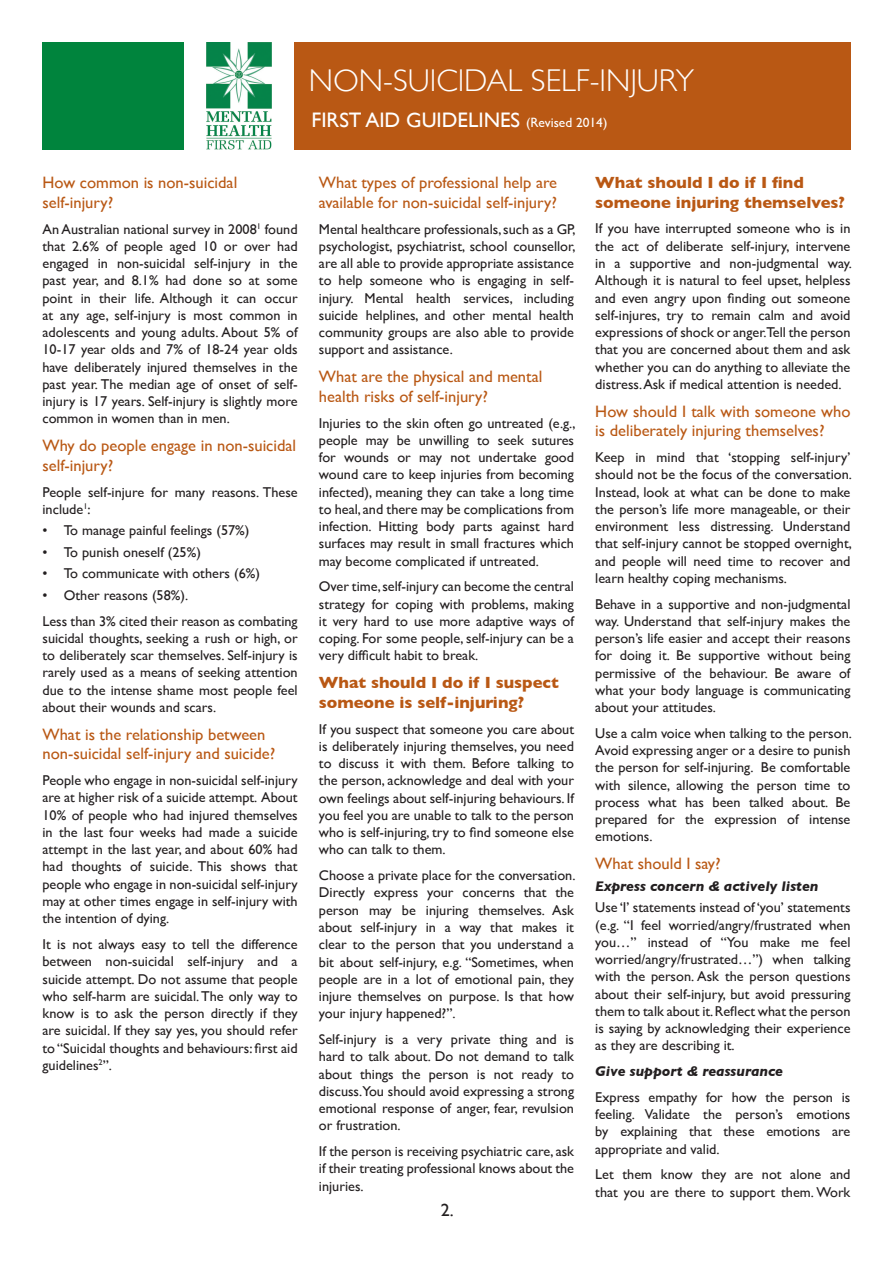
<style>
.page{position:relative;width:893px;height:1263px;background:#fff}
.page>*{position:absolute;margin:0;border:0;box-sizing:border-box;transform-origin:0 0}
.t1{font:300 31.5px "Gill Sans";color:#fff}
.t2{font:21px "Gill Sans";color:#fff}
.t3{font:18px "Gill Sans";color:#231f20}
.t4{font:16.5px/19.5px "Gill Sans";color:#b95814}
.t5{font:700 16.5px/19.5px "Gill Sans";color:#b95814}
.t6{font:14.25px/17.2px "Gill Sans";color:#231f20;text-align:justify}
.t7{font:italic 700 14.25px "Gill Sans";color:#231f20}
.s1{font-size:13.5px}
</style>
<div class="page">
<div style="left:43px;top:43px;width:141px;height:107px;background:#00843d"></div>
<div style="left:294px;top:43px;width:556px;height:107px;background:#b95814"></div>
<img style="left:207px;top:43px;width:64px;height:107px">
<h1 class="t1" style="left:309px;top:56px;width:387px">NON-SUICIDAL SELF-INJURY</h1>
<h2 class="t2" style="left:312px;top:107px;width:297px">FIRST AID GUIDELINES <span class="s1">(Revised 2014)</span></h2>
<p class="t4" style="left:43px;top:173px;width:196px">How common is non-suicidal self-injury?</p>
<p class="t6" style="left:43px;top:220px;width:257px">An Australian national survey in 2008<sup>1</sup> found that 2.6% of people aged 10 or over had engaged in non-suicidal self-injury in the past year, and 8.1% had done so at some point in their life. Although it can occur at any age, self-injury is most common in adolescents and young adults. About 5% of 10-17 year olds and 7% of 18-24 year olds have deliberately injured themselves in the past year. The median age of onset of self&shy;injury is 17 years. Self-injury is slightly more common in women than in men.</p>
<p class="t4" style="left:43px;top:436px;width:255px">Why do people engage in non-suicidal self-injury?</p>
<p class="t6" style="left:43px;top:483px;width:257px">People self-injure for many reasons. These include<sup>1</sup>:</p>
<p class="t6" style="left:43px;top:522px;width:208px">• To manage painful feelings (57%)</p>
<p class="t6" style="left:43px;top:543px;width:160px">• To punish oneself (25%)</p>
<p class="t6" style="left:43px;top:565px;width:219px">• To communicate with others (6%)</p>
<p class="t6" style="left:43px;top:582px;width:257px;line-height:25.8px">• Other reasons (58%).<br>Less than 3% cited their reason as combating</p>
<p class="t6" style="left:43px;top:629px;width:257px">suicidal thoughts, seeking a rush or high, or to deliberately scar themselves. Self-injury is rarely used as a means of seeking attention due to the intense shame most people feel about their wounds and scars.</p>
<p class="t4" style="left:43px;top:724px;width:234px">What is the relationship between non-suicidal self-injury and suicide?</p>
<p class="t6" style="left:43px;top:771px;width:257px">People who engage in non-suicidal self-injury are at higher risk of a suicide attempt. About 10% of people who had injured themselves in the last four weeks had made a suicide attempt in the last year, and about 60% had had thoughts of suicide. This shows that people who engage in non-suicidal self-injury may at other times engage in self-injury with the intention of dying.</p>
<p class="t6" style="left:43px;top:935px;width:257px">It is not always easy to tell the difference between non-suicidal self-injury and a suicide attempt. Do not assume that people who self-harm are suicidal. The only way to know is to ask the person directly if they are suicidal. If they say yes, you should refer to “Suicidal thoughts and behaviours: first aid guidelines<sup>2</sup>”.</p>
<p class="t4" style="left:319px;top:173px;width:240px">What types of professional help are available for non-suicidal self-injury?</p>
<p class="t6" style="left:319px;top:220px;width:258px">Mental healthcare professionals, such as a GP, psychologist, psychiatrist, school counsellor, are all able to provide appropriate assistance to help someone who is engaging in self&shy;injury. Mental health services, including suicide helplines, and other mental health community groups are also able to provide support and assistance.</p>
<p class="t4" style="left:319px;top:367px;width:225px">What are the physical and mental health risks of self-injury?</p>
<p class="t6" style="left:319px;top:414px;width:258px">Injuries to the skin often go untreated (e.g., people may be unwilling to seek sutures for wounds or may not undertake good wound care to keep injuries from becoming infected), meaning they can take a long time to heal, and there may be complications from infection. Hitting body parts against hard surfaces may result in small fractures which may become complicated if untreated.</p>
<p class="t6" style="left:319px;top:578px;width:257px">Over time, self-injury can become the central strategy for coping with problems, making it very hard to use more adaptive ways of coping. For some people, self-injury can be a very difficult habit to break.</p>
<p class="t5" style="left:319px;top:673px;width:241px">What should I do if I suspect someone is self-injuring?</p>
<p class="t6" style="left:319px;top:720px;width:257px">If you suspect that someone you care about is deliberately injuring themselves, you need to discuss it with them. Before talking to the person, acknowledge and deal with your own feelings about self-injuring behaviours. If you feel you are unable to talk to the person who is self-injuring, try to find someone else who can talk to them.</p>
<p class="t6" style="left:319px;top:867px;width:258px">Choose a private place for the conversation.<br>Directly express your concerns that the person may be injuring themselves. Ask about self-injury in a way that makes it clear to the person that you understand a bit about self-injury, e.g. “Sometimes, when people are in a lot of emotional pain, they injure themselves on purpose. Is that how your injury happened?”.</p>
<p class="t6" style="left:319px;top:1030px;width:257px">Self-injury is a very private thing and is hard to talk about. Do not demand to talk about things the person is not ready to discuss.You should avoid expressing a strong emotional response of anger, fear, revulsion or frustration.</p>
<p class="t6" style="left:319px;top:1142px;width:257px">If the person is receiving psychiatric care, ask if their treating professional knows about the injuries.</p>
<p class="t3" style="left:441px;top:1200px;width:14px">2.</p>
<p class="t5" style="left:595px;top:173px;width:251px">What should I do if I find someone injuring themselves?</p>
<p class="t6" style="left:595px;top:220px;width:258px">If you have interrupted someone who is in the act of deliberate self-injury, intervene in a supportive and non-judgmental way.<br>Although it is natural to feel upset, helpless and even angry upon finding out someone self-injures, try to remain calm and avoid expressions of shock or anger.Tell the person that you are concerned about them and ask whether you can do anything to alleviate the distress. Ask if medical attention is needed.</p>
<p class="t4" style="left:595px;top:401px;width:257px">How should I talk with someone who is deliberately injuring themselves?</p>
<p class="t6" style="left:595px;top:448px;width:258px">Keep in mind that ‘stopping self-injury’ should not be the focus of the conversation.<br>Instead, look at what can be done to make the person’s life more manageable, or their environment less distressing. Understand that self-injury cannot be stopped overnight, and people will need time to recover and learn healthy coping mechanisms.</p>
<p class="t6" style="left:595px;top:595px;width:257px">Behave in a supportive and non-judgmental way. Understand that self-injury makes the person’s life easier and accept their reasons for doing it. Be supportive without being permissive of the behaviour. Be aware of what your body language is communicating about your attitudes.</p>
<p class="t6" style="left:595px;top:724px;width:258px">Use a calm voice when talking to the person.<br>Avoid expressing anger or a desire to punish the person for self-injuring. Be comfortable with silence, allowing the person time to process what has been talked about. Be prepared for the expression of intense emotions.</p>
<p class="t4" style="left:595px;top:854px;width:127px">What should I say?</p>
<p class="t7" style="left:595px;top:878px;width:225px">Express concern &amp; actively listen</p>
<p class="t6" style="left:595px;top:899px;width:257px">Use ‘I’ statements instead of ‘you’ statements (e.g. “I feel worried/angry/frustrated when you…” instead of “You make me feel worried/angry/frustrated…”) when talking with the person. Ask the person questions about their self-injury, but avoid pressuring them to talk about it. Reflect what the person is saying by acknowledging their experience as they are describing it.</p>
<p class="t7" style="left:595px;top:1063px;width:189px">Give support &amp; reassurance</p>
<p class="t6" style="left:595px;top:1088px;width:257px">Express empathy for how the person is feeling. Validate the person’s emotions by explaining that these emotions are appropriate and valid.</p>
<p class="t6" style="left:595px;top:1166px;width:257px">Let them know they are not alone and that you are there to support them. Work</p>
</div>
